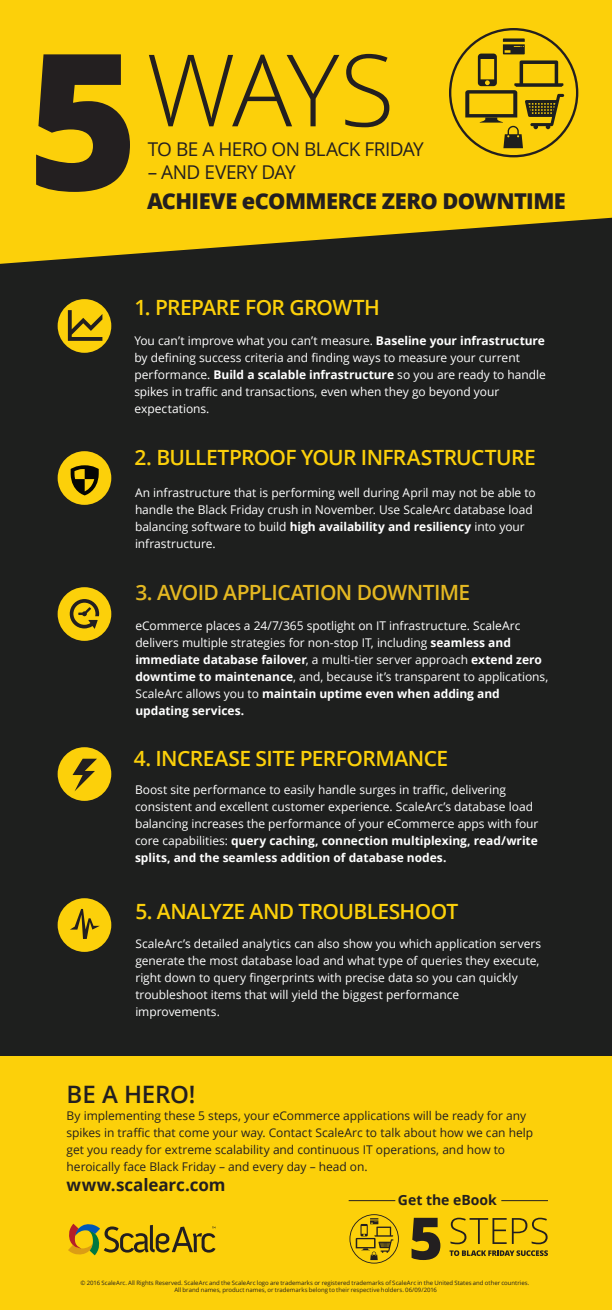
<style>
.page{position:relative;width:612px;height:1310px;background:#fff}
.page>*{position:absolute;margin:0;border:0;box-sizing:border-box;transform-origin:0 0}
.t1{font:300 100px "Open Sans";color:#231f20}
.t2{font:600 24px "Open Sans";letter-spacing:-.01em;color:#231f20}
.t3{font:800 21.8px "Open Sans";letter-spacing:-.025em;color:#231f20}
.t4{font:600 21px "Open Sans";letter-spacing:-.03em;color:#fcd00a}
.t5{font:600 21px "Open Sans";letter-spacing:-.03em;color:#e4b822}
.t6{font:19px "Open Sans";letter-spacing:-.035em;color:#231f20}
.t7{font:700 17px "Open Sans";letter-spacing:-.005em;color:#231f20}
.t8{font:700 14px "Open Sans";color:#231f20}
.t9{font:12px/17px "Open Sans";letter-spacing:-.005em;color:#fff}
.t10{font:12px/17px "Open Sans";letter-spacing:-.005em;color:#231f20}
.t11{font:6px/7.2px "Open Sans";color:#231f20;text-align:center}
.s1{font-weight:800;font-size:190px}
.s2{font-weight:700}
</style>
<div class="page">
<div style="left:0;top:0;width:612px;height:1057px;background:#1e1f1e"></div>
<svg style="left:0;top:0;width:612px;height:264px;background:#e6be0b"></svg>
<div style="left:58px;top:299px;width:53px;height:54px;background:#fcd00a;border-radius:50%"></div>
<div style="left:58px;top:451px;width:53px;height:54px;background:#fcd00a;border-radius:50%"></div>
<div style="left:58px;top:587px;width:53px;height:54px;background:#fcd00a;border-radius:50%"></div>
<div style="left:58px;top:747px;width:53px;height:54px;background:#fcd00a;border-radius:50%"></div>
<div style="left:58px;top:898px;width:53px;height:54px;background:#fcd00a;border-radius:50%"></div>
<svg style="left:68px;top:310px;width:34px;height:31px"></svg>
<svg style="left:71px;top:465px;width:28px;height:30px"></svg>
<svg style="left:70px;top:599px;width:29px;height:30px"></svg>
<svg style="left:73px;top:759px;width:24px;height:32px"></svg>
<svg style="left:70px;top:909px;width:30px;height:30px"></svg>
<svg style="left:465px;top:38px;width:99px;height:110px"></svg>
<div style="left:0;top:1056px;width:612px;height:254px;background:#fcd00a"></div>
<svg style="left:68px;top:1223px;width:147px;height:32px"></svg>
<svg style="left:349px;top:1214px;width:50px;height:49px"></svg>
<svg style="left:412px;top:1218px;width:28px;height:42px"></svg>
<svg style="left:450px;top:1217px;width:98px;height:27px"></svg>
<svg style="left:450px;top:1250px;width:98px;height:6px"></svg>
<hr style="left:349px;top:1200px;width:46px;height:1px;background:#231f20">
<hr style="left:501px;top:1200px;width:47px;height:1px;background:#231f20">
<h1 class="t1" style="left:27px;top:22px;width:369px"><span class="s1">5</span>WAYS</h1>
<h3 class="t6" style="left:148px;top:136px;width:278px">TO BE A HERO ON BLACK FRIDAY</h3>
<h3 class="t6" style="left:148px;top:159px;width:150px">– AND EVERY DAY</h3>
<h3 class="t3" style="left:147px;top:185px;width:420px">ACHIEVE eCOMMERCE ZERO DOWNTIME</h3>
<h3 class="t4" style="left:134px;top:293px;width:247px">1. PREPARE FOR GROWTH</h3>
<p class="t9" style="left:134px;top:332px;width:413px">You can’t improve what you can’t measure. <span class="s2">Baseline your infrastructure </span>by defining success criteria and finding ways to measure your current performance. <span class="s2">Build a scalable infrastructure</span> so you are ready to handle spikes in traffic and transactions, even when they go beyond your expectations.</p>
<h3 class="t4" style="left:134px;top:443px;width:403px">2. BULLETPROOF YOUR INFRASTRUCTURE</h3>
<p class="t9" style="left:135px;top:483px;width:402px">An infrastructure that is performing well during April may not be able to handle the Black Friday crush in November. Use ScaleArc database load balancing software to build <span class="s2">high availability and resiliency</span> into your infrastructure.</p>
<h3 class="t5" style="left:135px;top:577px;width:336px">3. AVOID APPLICATION DOWNTIME</h3>
<p class="t9" style="left:135px;top:617px;width:414px">eCommerce places a 24/7/365 spotlight on IT infrastructure. ScaleArc delivers multiple strategies for non-stop IT, including <span class="s2">seamless and immediate database failover</span>, a multi-tier server approach <span class="s2">extend zero downtime to maintenance</span>, and, because it’s transparent to applications, ScaleArc allows you to <span class="s2">maintain uptime even when adding and updating services.</span></p>
<h3 class="t4" style="left:134px;top:743px;width:316px">4. INCREASE SITE PERFORMANCE</h3>
<p class="t9" style="left:135px;top:781px;width:405px">Boost site performance to easily handle surges in traffic, delivering consistent and excellent customer experience. ScaleArc’s database load balancing increases the performance of your eCommerce apps with four core capabilities: <span class="s2">query caching, connection multiplexing, read/write splits, and the seamless addition of database nodes.</span></p>
<h3 class="t4" style="left:135px;top:897px;width:324px">5. ANALYZE AND TROUBLESHOOT</h3>
<p class="t9" style="left:135px;top:935px;width:407px">ScaleArc’s detailed analytics can also show you which application servers generate the most database load and what type of queries they execute, right down to query fingerprints with precise data so you can quickly troubleshoot items that will yield the biggest performance improvements.</p>
<h2 class="t2" style="left:67px;top:1077px;width:130px">BE A HERO!</h2>
<p class="t10" style="left:67px;top:1106px;width:468px">By implementing these 5 steps, your eCommerce applications will be ready for any spikes in traffic that come your way. Contact ScaleArc to talk about how we can help get you ready for extreme scalability and continuous IT operations, and how to heroically face Black Friday – and every day – head on.</p>
<h3 class="t7" style="left:67px;top:1172px;width:161px">www.scalearc.com</h3>
<p class="t8" style="left:398px;top:1190px;width:100px">Get the eBook</p>
<p class="t11" style="left:81px;top:1278px;width:450px">© 2016 ScaleArc. All Rights Reserved. ScaleArc and the ScaleArc logo are trademarks or registered trademarks of ScaleArc in the United States and other countries.<br>All brand names, product names, or trademarks belong to their respective holders. 06/09/2016</p>
</div>
